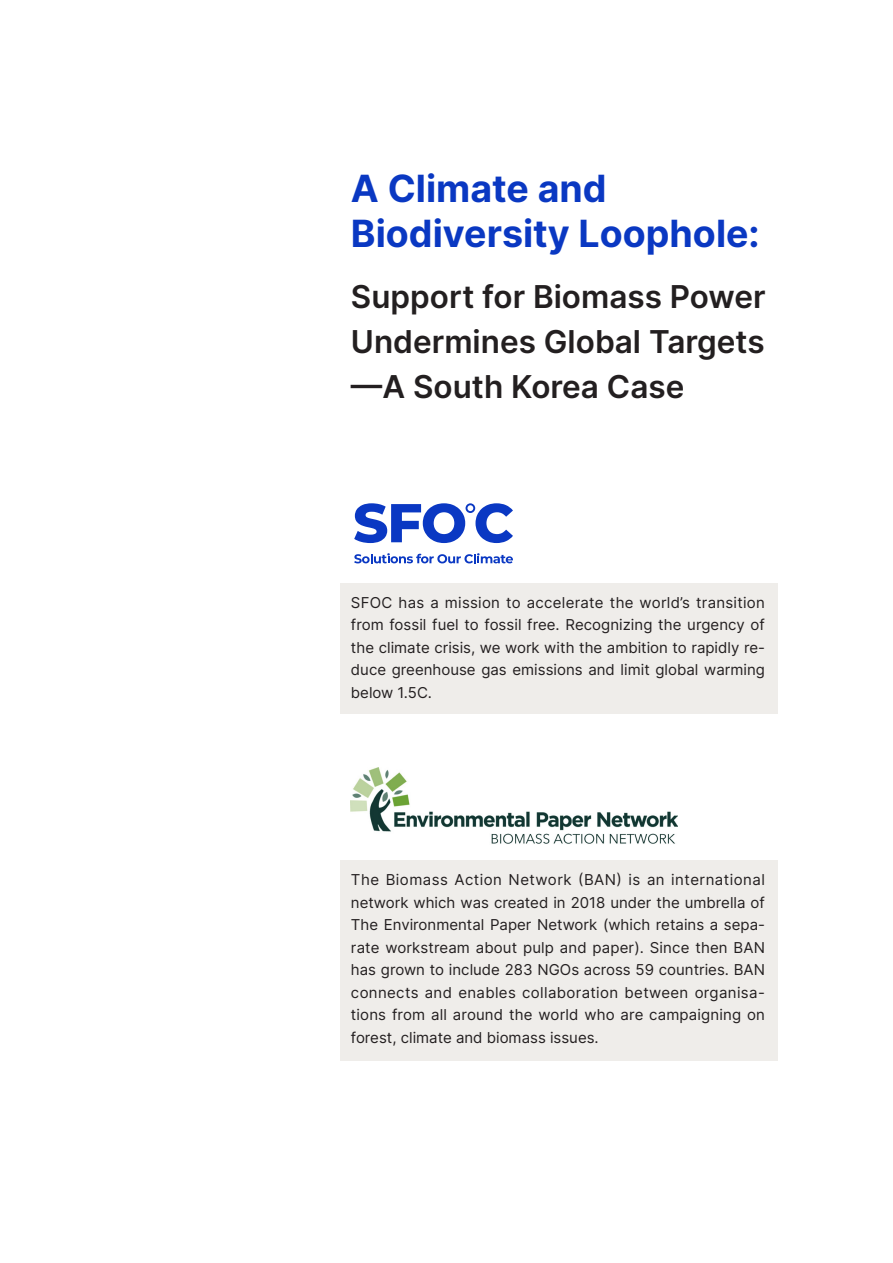
<style>
.page{position:relative;width:893px;height:1263px;background:#fff}
.page>*{position:absolute;margin:0;border:0;box-sizing:border-box;transform-origin:0 0}
.t1{font:700 37.5px "Inter";color:#0a38c2}
.t2{font:600 31.5px "Inter";color:#231f20}
.t3{font:15px/22.5px "Inter";color:#231f20;text-align:justify}
</style>
<div class="page">
<div style="left:340px;top:583px;width:438px;height:131px;background:#efedea"></div>
<div style="left:340px;top:860px;width:438px;height:200px;background:#efedea"></div>
<img style="left:351px;top:767px;width:326px;height:77px">
<svg style="left:354px;top:553px;width:159px;height:10px"></svg>
<svg style="left:354px;top:503px;width:159px;height:40px"></svg>
<p class="t1" style="left:351px;top:160px;width:257px">A Climate and</p>
<p class="t1" style="left:351px;top:205px;width:410px">Biodiversity Loophole:</p>
<p class="t2" style="left:351px;top:273px;width:416px">Support for Biomass Power</p>
<p class="t2" style="left:351px;top:318px;width:415px">Undermines Global Targets</p>
<p class="t2" style="left:351px;top:363px;width:335px">—A South Korea Case</p>
<p class="t3" style="left:351px;top:591px;width:416px">SFOC has a mission to accelerate the world’s transition from fossil fuel to fossil free. Recognizing the urgency of the climate crisis, we work with the ambition to rapidly re&shy;duce greenhouse gas emissions and limit global warming below 1.5C.</p>
<p class="t3" style="left:351px;top:868px;width:416px">The Biomass Action Network (BAN) is an international network which was created in 2018 under the umbrella of The Environmental Paper Network (which retains a sepa&shy;rate workstream about pulp and paper). Since then BAN has grown to include 283 NGOs across 59 countries. BAN connects and enables collaboration between organisa&shy;tions from all around the world who are campaigning on forest, climate and biomass issues.</p>
</div>
